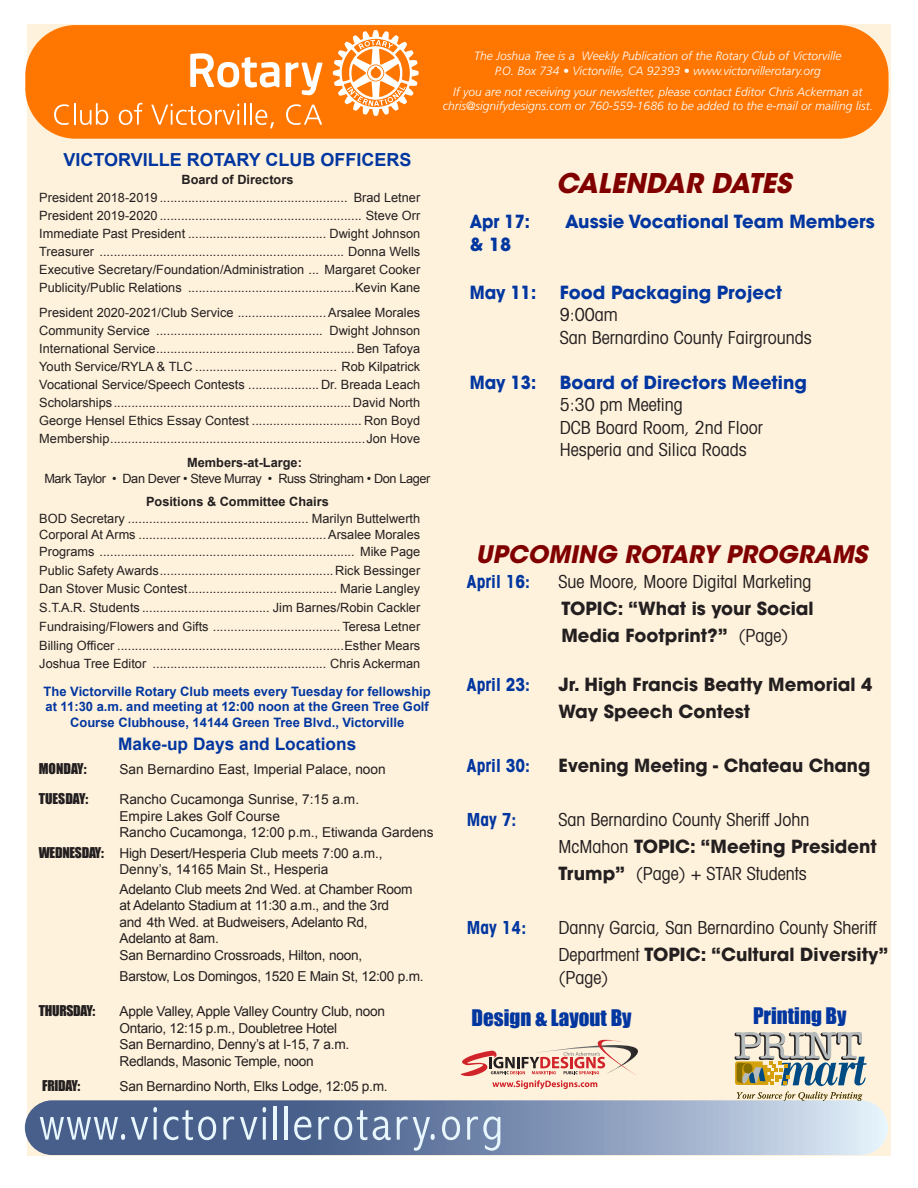
<style>
.page{position:relative;width:918px;height:1188px;background:#fff}
.page>*{position:absolute;margin:0;border:0;box-sizing:border-box;transform-origin:0 0}
.t1{font:300 condensed 48.6px "Abadi";letter-spacing:.05em;color:#e8f6fd}
.t2{font:27px "ITC Avant Garde MM Oblique 740 750";color:#800000}
.t3{font:24px "ITC Avant Garde MM Oblique 740 750";color:#800000}
.t4{font:21px "Impact";color:#0036a0}
.t5{font:condensed 18px/27px "Avant Garde";color:#231f20}
.t6{font:700 18px/27px "Avant Garde";color:#231f20}
.t7{font:700 18px "Avant Garde";color:#0036a0}
.t8{font:700 condensed 18px "Avant Garde";color:#0036a0}
.t9{font:700 18px "Arial";color:#0036a0}
.t10{font:700 18px "Avant Garde";color:#0036a0;scale:.91 1}
.t11{font:700 17.25px "Arial";color:#0036a0}
.t12{font:13.65px/16.5px "Arial";letter-spacing:-.02em;color:#231f20}
.t13{font:13.65px/16.5px "Arial";color:#231f20}
.t14{font:13.65px "Impact";letter-spacing:-.02em;color:#231f20}
.t15{font:13.65px "Impact";color:#231f20}
.t16{font:700 12.9px/15.6px "Arial";color:#0036a0;text-align:center}
.t17{font:12.75px "Arial";color:#231f20}
.t18{font:700 12.75px "Arial";color:#231f20}
.t19{font:12.75px "Arial";letter-spacing:-.03em;color:#231f20}
.t20{font:italic 300 12px/14.4px "Frutiger";color:#fff;text-align:center}
.s1{font-family:"Impact"}
.s2{font-weight:400;font-stretch:condensed}
.s3{font-weight:700;font-stretch:normal}
</style>
<div class="page">
<div style="left:28px;top:25px;width:863px;height:1131px;background:#fff2dc"></div>
<div style="left:25px;top:25px;width:864px;height:114px;background:#ff7600;border-radius:50px"></div>
<svg style="left:333px;top:30px;width:86px;height:86px"></svg>
<svg style="left:190px;top:53px;width:133px;height:42px"></svg>
<svg style="left:54px;top:104px;width:15px;height:21px"></svg>
<hr style="left:74px;top:103px;width:2px;height:22px;background:#fff">
<svg style="left:80px;top:103px;width:28px;height:22px"></svg>
<svg style="left:119px;top:103px;width:24px;height:22px"></svg>
<svg style="left:151px;top:104px;width:88px;height:21px"></svg>
<hr style="left:244px;top:103px;width:2px;height:22px;background:#fff">
<hr style="left:250px;top:103px;width:2px;height:22px;background:#fff">
<svg style="left:255px;top:110px;width:19px;height:18px"></svg>
<svg style="left:286px;top:104px;width:36px;height:21px"></svg>
<svg style="left:25px;top:1100px;width:863px;height:55px;background:#778bad"></svg>
<svg style="left:733px;top:1032px;width:134px;height:69px"></svg>
<svg style="left:461px;top:1039px;width:177px;height:50px"></svg>
<p class="t20" style="left:474px;top:49px;width:369px">The Joshua Tree is a Weekly Publication of the Rotary Club of Victorville<br>P.O. Box 734 • Victorville, CA 92393 • www.victorvillerotary.org</p>
<p class="t20" style="left:443px;top:85px;width:432px">If you are not receiving your newsletter, please contact Editor Chris Ackerman at chris@signifydesigns.com or 760-559-1686 to be added to the e-mail or mailing list.</p>
<p class="t9" style="left:63px;top:147px;width:350px">VICTORVILLE ROTARY CLUB OFFICERS</p>
<p class="t18" style="left:181px;top:171px;width:113px">Board of Directors</p>
<p class="t17" style="left:39px;top:189px;width:382px">President 2018-2019 ..................................................... Brad Letner</p>
<p class="t17" style="left:39px;top:207px;width:383px">President 2019-2020 ......................................................... Steve Orr</p>
<p class="t17" style="left:39px;top:225px;width:382px">Immediate Past President ....................................... Dwight Johnson</p>
<p class="t17" style="left:39px;top:243px;width:382px">Treasurer ..................................................................... Donna Wells</p>
<p class="t17" style="left:39px;top:261px;width:382px">Executive Secretary/Foundation/Administration ... Margaret Cooker</p>
<p class="t17" style="left:39px;top:279px;width:382px">Publicity/Public Relations ...............................................Kevin Kane</p>
<p class="t17" style="left:39px;top:304px;width:382px">President 2020-2021/Club Service .........................Arsalee Morales</p>
<p class="t17" style="left:39px;top:322px;width:382px">Community Service ............................................... Dwight Johnson</p>
<p class="t17" style="left:39px;top:340px;width:382px">International Service........................................................ Ben Tafoya</p>
<p class="t17" style="left:39px;top:358px;width:382px">Youth Service/RYLA &amp; TLC ........................................ Rob Kilpatrick</p>
<p class="t17" style="left:39px;top:376px;width:382px">Vocational Service/Speech Contests .................... Dr. Breada Leach</p>
<p class="t17" style="left:39px;top:394px;width:382px">Scholarships...................................................................David North</p>
<p class="t17" style="left:39px;top:412px;width:382px">George Hensel Ethics Essay Contest ............................... Ron Boyd</p>
<p class="t17" style="left:39px;top:431px;width:382px">Membership........................................................................Jon Hove</p>
<p class="t18" style="left:187px;top:454px;width:116px">Members-at-Large:</p>
<p class="t19" style="left:44px;top:470px;width:388px">Mark Taylor • Dan Dever • Steve Murray • Russ Stringham • Don Lager</p>
<p class="t18" style="left:146px;top:493px;width:184px">Positions &amp; Committee Chairs</p>
<p class="t17" style="left:39px;top:510px;width:382px">BOD Secretary ................................................... Marilyn Buttelwerth</p>
<p class="t17" style="left:39px;top:527px;width:382px">Corporal At Arms .....................................................Arsalee Morales</p>
<p class="t17" style="left:39px;top:543px;width:382px">Programs ........................................................................ Mike Page</p>
<p class="t17" style="left:39px;top:562px;width:382px">Public Safety Awards................................................. Rick Bessinger</p>
<p class="t17" style="left:39px;top:581px;width:382px">Dan Stover Music Contest.......................................... Marie Langley</p>
<p class="t17" style="left:39px;top:599px;width:382px">S.T.A.R. Students .................................... Jim Barnes/Robin Cackler</p>
<p class="t17" style="left:39px;top:618px;width:382px">Fundraising/Flowers and Gifts ....................................Teresa Letner</p>
<p class="t17" style="left:39px;top:637px;width:382px">Billing Officer ................................................................Esther Mears</p>
<p class="t17" style="left:39px;top:656px;width:382px">Joshua Tree Editor ................................................. Chris Ackerman</p>
<p class="t16" style="left:44px;top:684px;width:389px">The Victorville Rotary Club meets every Tuesday for fellowship at 11:30 a.m. and meeting at 12:00 noon at the Green Tree Golf<br>Course Clubhouse, 14144 Green Tree Blvd., Victorville</p>
<p class="t11" style="left:118px;top:732px;width:240px">Make-up Days and Locations</p>
<p class="t14" style="left:39px;top:758px;width:49px">MONDAY:</p>
<p class="t13" style="left:119px;top:761px;width:268px">San Bernardino East, Imperial Palace, noon</p>
<p class="t15" style="left:39px;top:788px;width:51px">TUESDAY:</p>
<p class="t13" style="left:119px;top:791px;width:316px">Rancho Cucamonga Sunrise, 7:15 a.m.<br>Empire Lakes Golf Course<br>Rancho Cucamonga, 12:00 p.m., Etiwanda Gardens</p>
<p class="t12" style="left:39px;top:845px;width:345px"><span class="s1">WEDNESDAY:</span> High Desert/Hesperia Club meets 7:00 a.m.,</p>
<p class="t12" style="left:119px;top:861px;width:211px">Denny’s, 14165 Main St., Hesperia</p>
<p class="t12" style="left:119px;top:881px;width:295px">Adelanto Club meets 2nd Wed. at Chamber Room at Adelanto Stadium at 11:30 a.m., and the 3rd and 4th Wed. at Budweisers, Adelanto Rd, Adelanto at 8am.<br>San Bernardino Crossroads, Hilton, noon,</p>
<p class="t12" style="left:119px;top:968px;width:306px">Barstow, Los Domingos, 1520 E Main St, 12:00 p.m.</p>
<p class="t14" style="left:39px;top:1001px;width:58px">THURSDAY:</p>
<p class="t12" style="left:119px;top:1004px;width:267px">Apple Valley, Apple Valley Country Club, noon Ontario, 12:15 p.m., Doubletree Hotel<br>San Bernardino, Denny’s at I-15, 7 a.m.<br>Redlands, Masonic Temple, noon</p>
<p class="t14" style="left:42px;top:1075px;width:40px">FRIDAY:</p>
<p class="t12" style="left:119px;top:1078px;width:270px">San Bernardino North, Elks Lodge, 12:05 p.m.</p>
<p class="t2" style="left:556px;top:165px;width:237px">CALENDAR DATES</p>
<p class="t10" style="left:470px;top:210px;width:68px">Apr 17:</p>
<p class="t7" style="left:565px;top:210px;width:311px">Aussie Vocational Team Members</p>
<p class="t7" style="left:470px;top:232px;width:43px">&amp; 18</p>
<p class="t10" style="left:470px;top:280px;width:74px">May 11:</p>
<p class="t7" style="left:560px;top:280px;width:224px">Food Packaging Project</p>
<p class="t5" style="left:560px;top:301px;width:60px">9:00am</p>
<p class="t5" style="left:560px;top:323px;width:253px">San Bernardino County Fairgrounds</p>
<p class="t10" style="left:470px;top:370px;width:74px">May 13:</p>
<p class="t7" style="left:560px;top:370px;width:249px">Board of Directors Meeting</p>
<p class="t5" style="left:560px;top:391px;width:125px">5:30 pm Meeting</p>
<p class="t5" style="left:560px;top:413px;width:205px">DCB Board Room, 2nd Floor</p>
<p class="t5" style="left:560px;top:436px;width:188px">Hesperia and Silica Roads</p>
<p class="t3" style="left:476px;top:539px;width:393px">UPCOMING ROTARY PROGRAMS</p>
<p class="t8" style="left:467px;top:570px;width:65px">April 16:</p>
<p class="t6" style="left:558px;top:568px;width:257px"><span class="s2">Sue Moore, Moore Digital Marketing<br></span>TOPIC: “What is your Social<br>Media Footprint?” <span class="s2">(Page)</span></p>
<p class="t8" style="left:467px;top:673px;width:65px">April 23:</p>
<p class="t6" style="left:558px;top:671px;width:315px">Jr. High Francis Beatty Memorial 4<br>Way Speech Contest</p>
<p class="t8" style="left:467px;top:754px;width:65px">April 30:</p>
<p class="t6" style="left:558px;top:752px;width:313px">Evening Meeting - Chateau Chang</p>
<p class="t8" style="left:467px;top:808px;width:51px">May 7:</p>
<p class="t5" style="left:558px;top:806px;width:320px">San Bernardino County Sheriff John<br>McMahon <span class="s3">TOPIC: “Meeting President<br>Trump”</span> (Page) + STAR Students</p>
<p class="t8" style="left:467px;top:916px;width:61px">May 14:</p>
<p class="t5" style="left:558px;top:914px;width:331px">Danny Garcia, San Bernardino County Sheriff<br>Department <span class="s3">TOPIC: “Cultural Diversity”</span></p>
<p class="t5" style="left:558px;top:963px;width:52px">(Page)</p>
<p class="t4" style="left:472px;top:1001px;width:162px">Design &amp; Layout By</p>
<p class="t4" style="left:753px;top:1000px;width:95px">Printing By</p>
<p class="t1" style="left:40px;top:1095px;width:465px">www.victorvillerotary.org</p>
</div>
